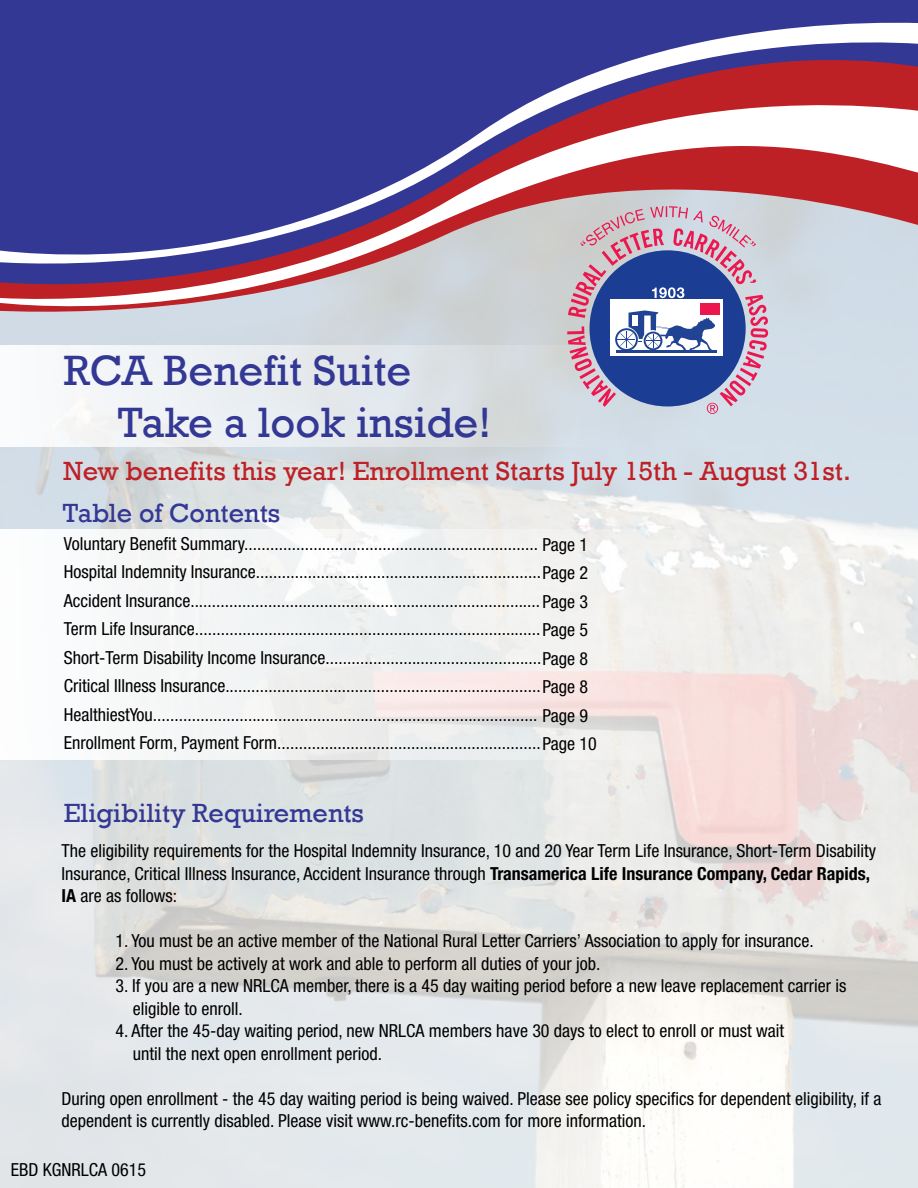
<style>
.page{position:relative;width:918px;height:1188px;background:#fff}
.page>*{position:absolute;margin:0;border:0;box-sizing:border-box;transform-origin:0 0}
.t1{font:43.5px/52.2px "Rockwell";color:#333894}
.t2{font:27px "Rockwell";color:#bd2126}
.t3{font:27px "Rockwell";color:#333894}
.t4{font:condensed 18px/28.5px "Helvetica Neue LT Std";color:#000}
.s1{font-weight:700}
</style>
<div class="page">
<svg style="left:25px;top:529px;width:741px;height:231px;fill:#f3f2f1"></svg>
<div style="left:0;top:346px;width:634px;height:101px;background:linear-gradient(to right,#fbfbfc,#cfd7dd)"></div>
<div style="left:0;top:0;width:918px;height:32px;background:#333894"></div>
<svg style="left:0;top:32px;width:918px;height:24px;background:#5156a4"></svg>
<svg style="left:0;top:56px;width:918px;height:281px;background:#8d739e"></svg>
<svg style="left:567px;top:206px;width:201px;height:208px;background:#9992b7"></svg>
<h1 class="t1" style="left:118px;top:344px;width:375px;text-indent:-54px">RCA Benefit Suite<br>Take a look inside!</h1>
<h2 class="t2" style="left:63px;top:456px;width:789px">New benefits this year! Enrollment Starts July 15th - August 31st.</h2>
<h2 class="t3" style="left:63px;top:498px;width:219px">Table of Contents</h2>
<p class="t4" style="left:64px;top:529px;width:535px">Voluntary Benefit Summary.................................................................... Page 1<br>Hospital Indemnity Insurance..................................................................Page 2<br>Accident Insurance.................................................................................Page 3<br>Term Life Insurance................................................................................Page 5<br>Short-Term Disability Income Insurance..................................................Page 8<br>Critical Illness Insurance.........................................................................Page 8<br>HealthiestYou......................................................................................... Page 9<br>Enrollment Form, Payment Form.............................................................Page 10</p>
<h2 class="t3" style="left:64px;top:797px;width:302px">Eligibility Requirements</h2>
<p class="t4" style="left:62px;top:839px;width:816px;line-height:22.5px">The eligibility requirements for the Hospital Indemnity Insurance, 10 and 20 Year Term Life Insurance, Short-Term Disability<br>Insurance, Critical Illness Insurance, Accident Insurance through <span class="s1">Transamerica Life Insurance Company, Cedar Rapids,<br>IA</span> are as follows:</p>
<p class="t4" style="left:116px;top:926px;width:700px">1. You must be an active member of the National Rural Letter Carriers’ Association to apply for insurance.</p>
<p class="t4" style="left:116px;top:949px;width:486px">2. You must be actively at work and able to perform all duties of your job.</p>
<p class="t4" style="left:133px;top:974px;width:715px;line-height:22.5px;text-indent:-17px">3. If you are a new NRLCA member, there is a 45 day waiting period before a new leave replacement carrier is eligible to enroll.</p>
<p class="t4" style="left:133px;top:1019px;width:653px;line-height:22.5px;text-indent:-17px">4. After the 45-day waiting period, new NRLCA members have 30 days to elect to enroll or must wait until the next open enrollment period.</p>
<p class="t4" style="left:62px;top:1087px;width:822px;line-height:22.5px">During open enrollment - the 45 day waiting period is being waived. Please see policy specifics for dependent eligibility, if a dependent is currently disabled. Please visit www.rc-benefits.com for more information.</p>
<p class="t4" style="left:11px;top:1156px;width:137px">EBD KGNRLCA 0615</p>
</div>
